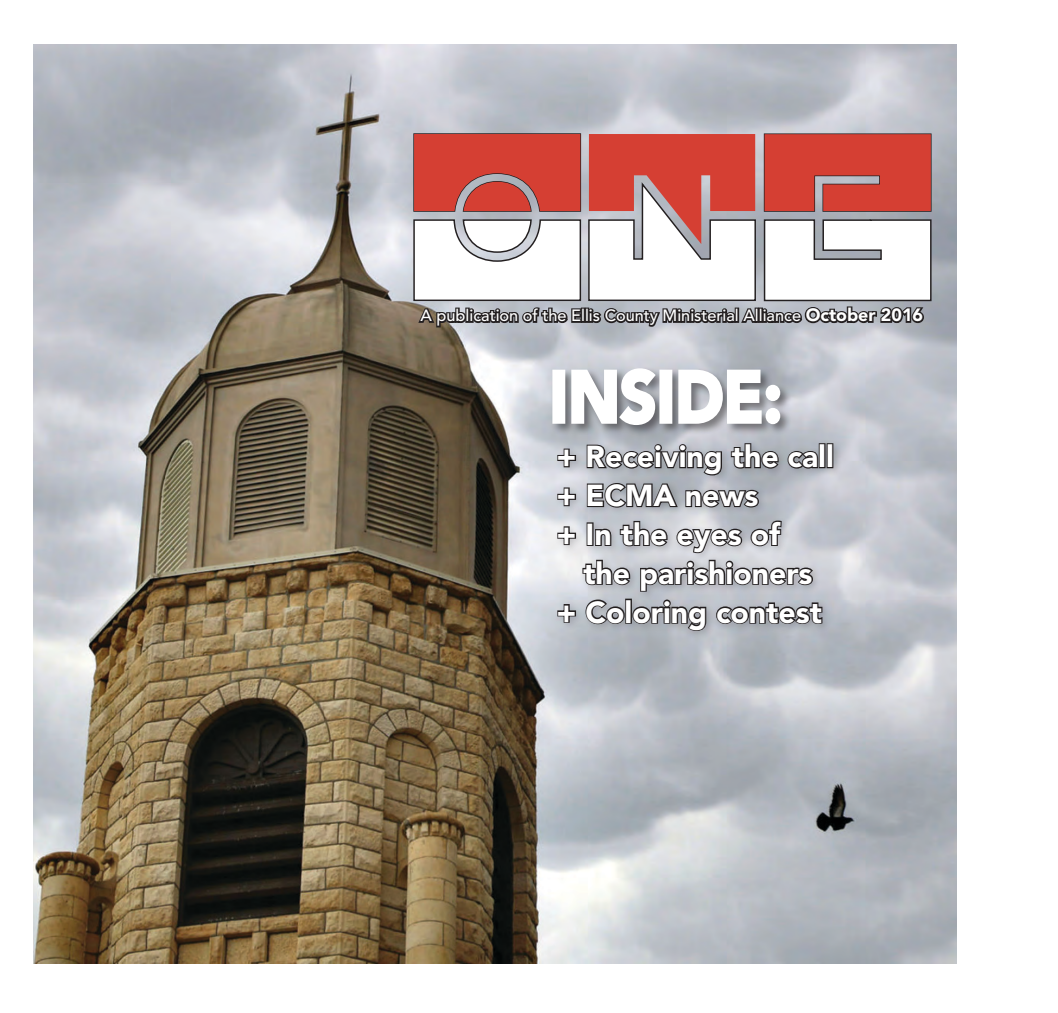
<style>
.page{position:relative;width:1058px;height:1013px;background:#fff}
.page>*{position:absolute;margin:0;border:0;box-sizing:border-box;transform-origin:0 0}
.t1{font:900 72.12px "Avenir LT Std";color:#fff;scale:.88 1}
.t2{font:900 30.12px/38.9px "Avenir LT Std";color:#fff}
.t3{font:500 16.25px "Avenir LT Std";color:#fff}
.s1{font-weight:900;font-size:17.75px}
</style>
<div class="page">
<img style="left:34px;top:45px;width:922px;height:918px">
<svg style="left:412px;top:132px;width:520px;height:170px"></svg>
<svg style="left:414px;top:134px;width:516px;height:110px;fill:#d53f33"></svg>
<svg style="left:417px;top:296px;width:508px;height:41px;background:#929297"></svg>
<div style="left:550px;top:366px;width:242px;height:70px;background:#231f20;opacity:.5"></div>
<div style="left:552px;top:369px;width:13px;height:55px;border:3px solid #fff"></div>
<svg style="left:570px;top:367px;width:88px;height:59px"></svg>
<div style="left:659px;top:369px;width:13px;height:55px;border:3px solid #fff"></div>
<svg style="left:677px;top:368px;width:104px;height:57px"></svg>
<div style="left:553px;top:439px;width:290px;height:200px;background:#231f20;opacity:.2"></div>
<div style="left:818px;top:443px;width:7px;height:25px;border:2px solid #231f20"></div>
<div style="left:826px;top:443px;width:7px;height:25px;border:2px solid #231f20"></div>
<svg style="left:556px;top:442px;width:267px;height:190px;background:#9a9ba1"></svg>
<p class="t3" style="left:420px;top:306px;width:504px">A publication of the Ellis County Ministerial Alliance <span class="s1">October 2016</span></p>
<p class="t1" style="left:549px;top:353px;width:266px">INSIDE:</p>
<p class="t2" style="left:556px;top:437px;width:279px">+ Receiving the call</p>
<p class="t2" style="left:556px;top:476px;width:203px">+ ECMA news</p>
<p class="t2" style="left:583px;top:515px;width:231px;text-indent:-27px">+ In the eyes of the parishioners</p>
<p class="t2" style="left:556px;top:592px;width:267px">+ Coloring contest</p>
</div>
